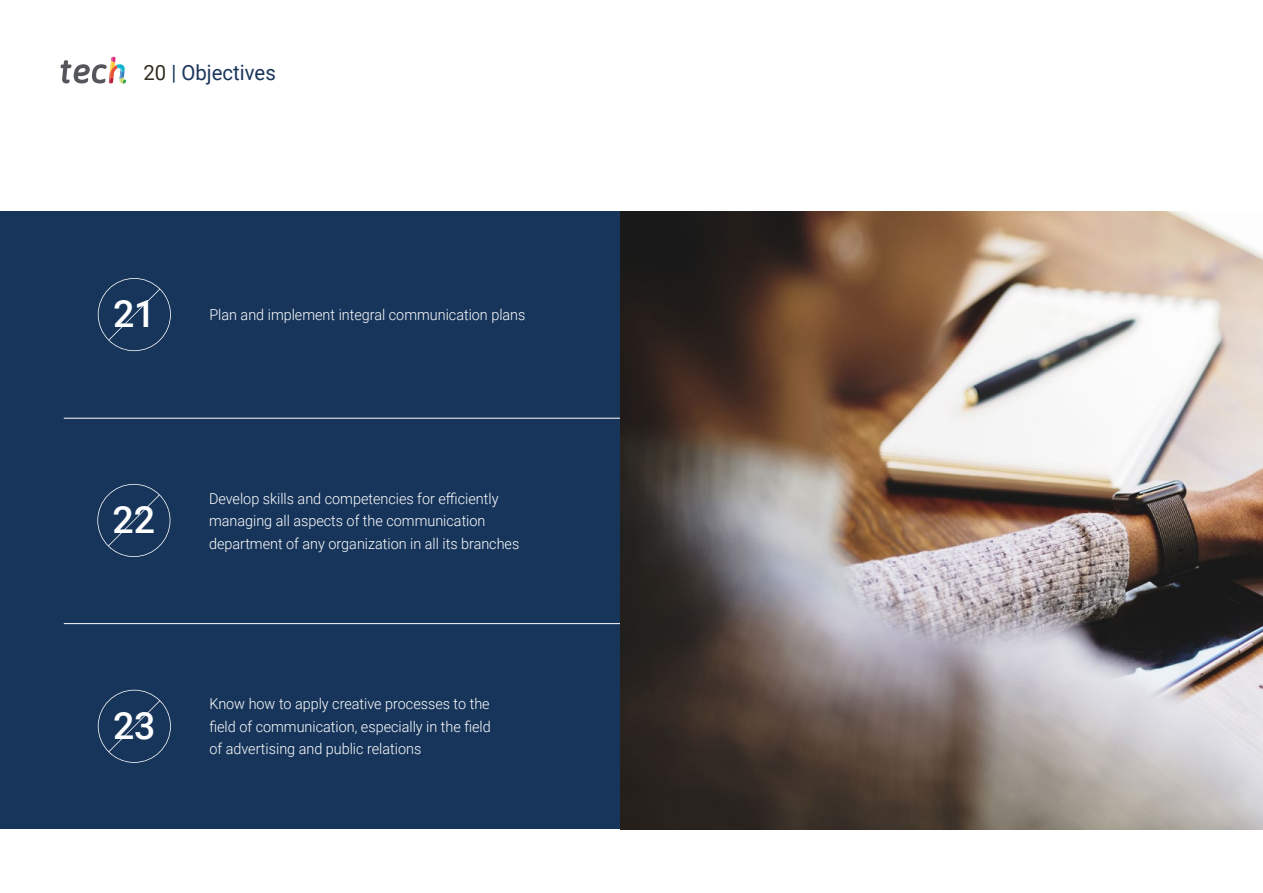
<style>
.page{position:relative;width:1263px;height:893px;background:#fff}
.page>*{position:absolute;margin:0;border:0;box-sizing:border-box;transform-origin:0 0}
.t1{font:500 37.5px "Roboto";color:#fff}
.t2{font:21px "Roboto";color:#1a355c}
.t3{font:300 15px/22.5px "Roboto";color:#fff;text-align:justify;scale:.96 1}
.s1{color:#312e20}
</style>
<div class="page">
<svg style="left:61px;top:57px;width:65px;height:27px"></svg>
<div style="left:0;top:212px;width:621px;height:617px;background:#17355b"></div>
<svg style="left:98px;top:278px;width:73px;height:73px"></svg>
<svg style="left:98px;top:690px;width:73px;height:73px"></svg>
<svg style="left:97px;top:484px;width:73px;height:73px"></svg>
<hr style="left:64px;top:418px;width:1199px;height:1px;background:#fff">
<hr style="left:64px;top:623px;width:1199px;height:1px;background:#fff">
<img style="left:621px;top:212px;width:642px;height:617px">
<h2 class="t2" style="left:144px;top:57px;width:134px"><span class="s1">20</span> | Objectives</h2>
<h1 class="t1" style="left:113px;top:288px;width:44px">21</h1>
<p class="t3" style="left:209px;top:303px;width:331px">Plan and implement integral communication plans</p>
<h1 class="t1" style="left:113px;top:493px;width:44px">22</h1>
<p class="t3" style="left:209px;top:486px;width:325px;text-align:left">Develop skills and competencies for efficiently managing all aspects of the communication department of any organization in all its branches</p>
<h1 class="t1" style="left:113px;top:699px;width:44px">23</h1>
<p class="t3" style="left:209px;top:692px;width:295px">Know how to apply creative processes to the field of communication, especially in the field of advertising and public relations</p>
</div>
